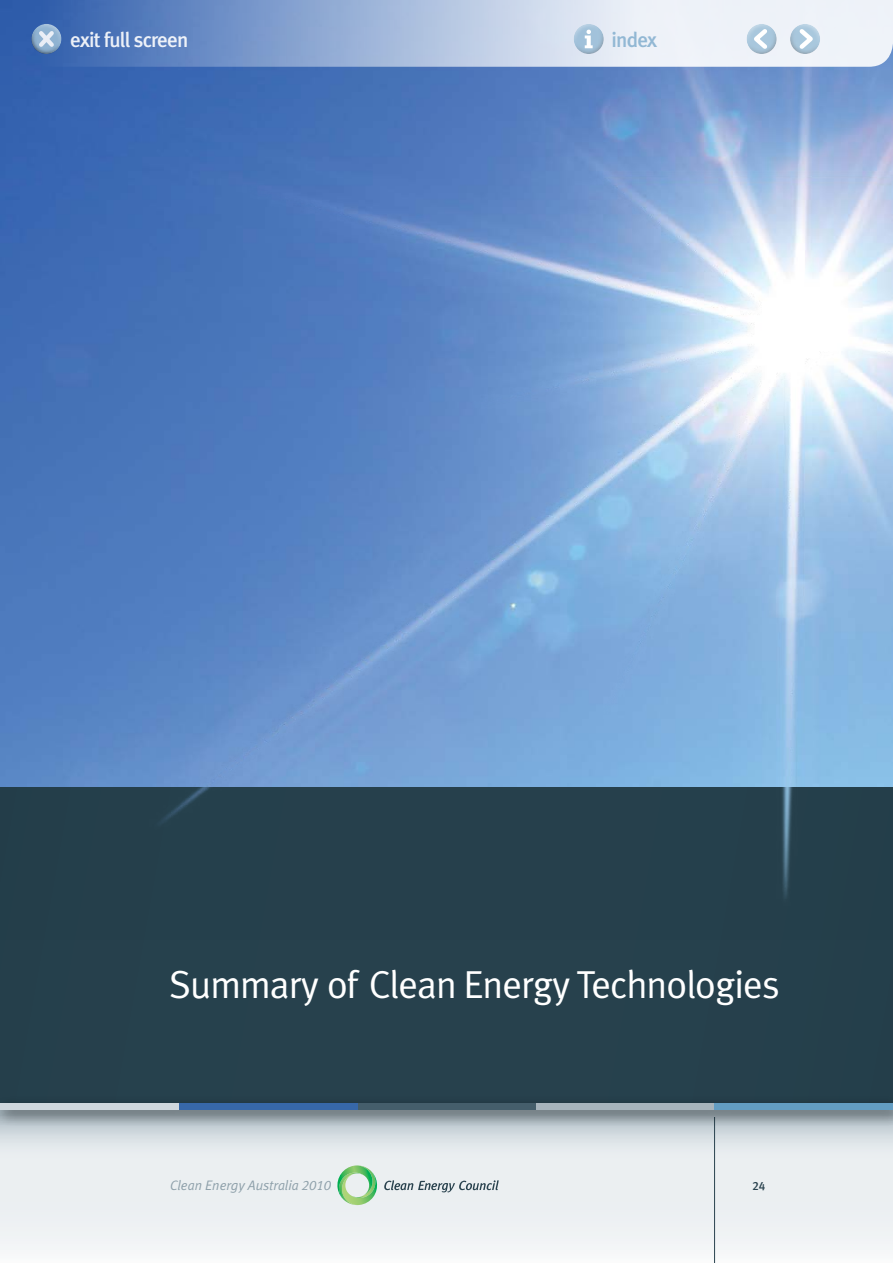
<style>
.page{position:relative;width:893px;height:1263px;background:#fff}
.page>*{position:absolute;margin:0;border:0;box-sizing:border-box;transform-origin:0 0}
.t1{font:39px "Meta Plus Normal";letter-spacing:-.025em;color:#fff}
.t2{font:500 21px "Meta Plus";letter-spacing:-.04em;color:#fff}
.t3{font:500 21px "Meta Plus";letter-spacing:-.04em;color:#92b8d4}
.t4{font:italic 13.8px "Meta Plus Normal";color:#8ea0aa}
.t5{font:12px "Meta Plus Medium Caps";color:#29424e}
.s1{font-family:"Meta Plus Normal Caps"}
</style>
<div class="page">
<div style="left:0;top:788px;width:893px;height:319px;background:#26414d"></div>
<img style="left:0;top:67px;width:893px;height:830px">
<svg style="left:0;top:1126px;width:893px;height:137px"></svg>
<hr style="left:714px;top:1117px;width:1px;height:146px;background:#29424e">
<svg style="left:336px;top:1164px;width:163px;height:42px;background:#d1e0d8"></svg>
<div style="left:0;top:1095px;width:893px;height:31px;background:#000;opacity:.6"></div>
<div style="left:357px;top:1103px;width:179px;height:7px;background:#455e6b"></div>
<div style="left:536px;top:1103px;width:178px;height:7px;background:#a7b4bc"></div>
<div style="left:714px;top:1103px;width:179px;height:7px;background:#639dc2"></div>
<div style="left:0;top:1103px;width:179px;height:7px;background:#cfd7dd"></div>
<div style="left:179px;top:1103px;width:178px;height:7px;background:#3768a9"></div>
<svg style="left:0;top:0;width:893px;height:67px;background:#a6badc"></svg>
<div style="left:745px;top:22px;width:32px;height:25px;background:#fff;opacity:.75"></div>
<div style="left:745px;top:26px;width:33px;height:29px;background:#000;opacity:.75"></div>
<svg style="left:749px;top:25px;width:22px;height:28px"></svg>
<div style="left:790px;top:22px;width:32px;height:25px;background:#fff;opacity:.75"></div>
<div style="left:789px;top:26px;width:33px;height:29px;background:#000;opacity:.75"></div>
<svg style="left:795px;top:25px;width:22px;height:28px"></svg>
<div style="left:31px;top:22px;width:32px;height:25px;background:#fff;opacity:.75"></div>
<div style="left:30px;top:26px;width:33px;height:29px;background:#000;opacity:.75"></div>
<svg style="left:35px;top:27px;width:23px;height:24px"></svg>
<div style="left:572px;top:22px;width:32px;height:25px;background:#fff;opacity:.75"></div>
<div style="left:572px;top:26px;width:33px;height:29px;background:#000;opacity:.75"></div>
<svg style="left:585px;top:30px;width:8px;height:18px"></svg>
<p class="t2" style="left:70px;top:28px;width:120px">exit full screen</p>
<p class="t3" style="left:612px;top:28px;width:47px">index</p>
<p class="t1" style="left:169px;top:962px;width:612px">Summary of Clean Energy Technologies</p>
<p class="t4" style="left:170px;top:1177px;width:163px">Clean Energy Australia <span class="s1">2010</span></p>
<p class="t5" style="left:752px;top:1179px;width:14px">24</p>
</div>
